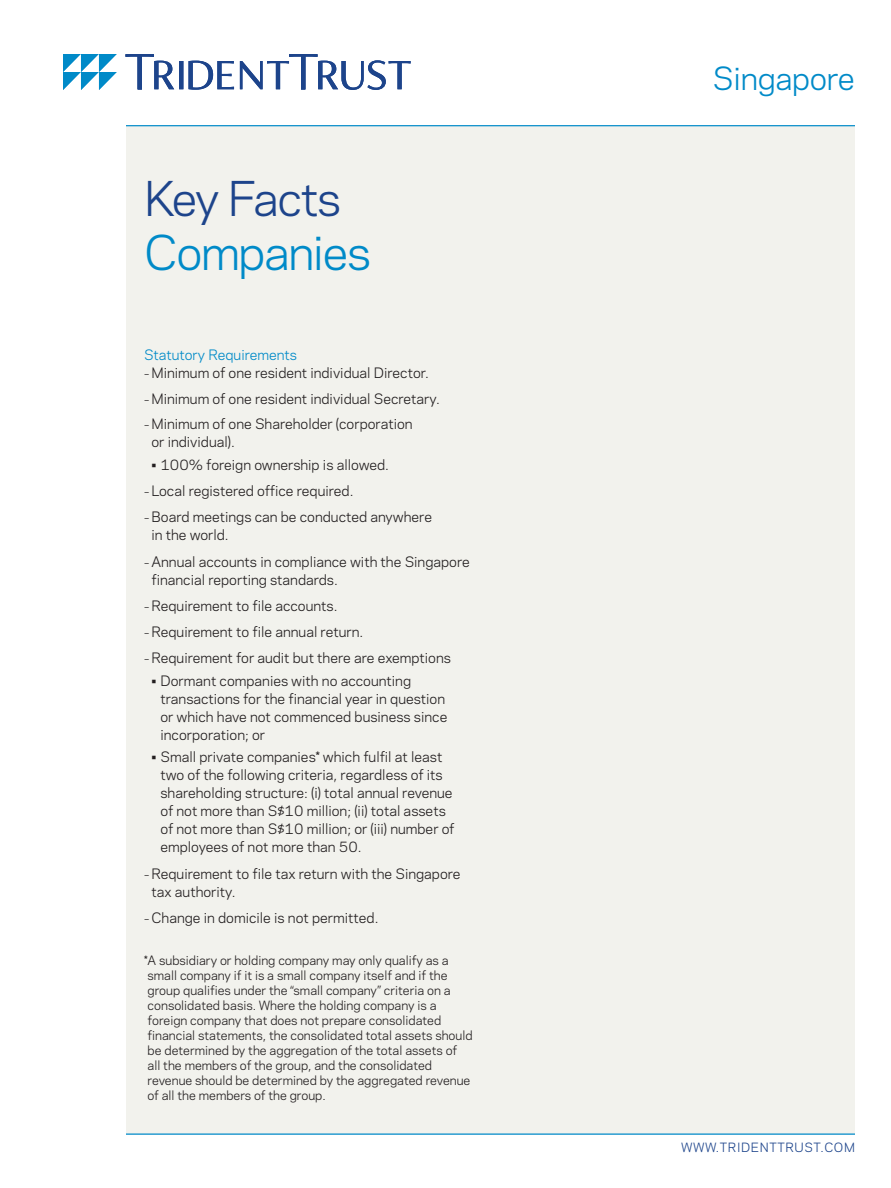
<style>
.page{position:relative;width:891px;height:1188px;background:#fff}
.page>*{position:absolute;margin:0;border:0;box-sizing:border-box;transform-origin:0 0}
.t1{font:45px "Polaris";letter-spacing:-.03em;color:#008ac8}
.t2{font:45px "Polaris";letter-spacing:-.04em;color:#1d448b}
.t3{font:30px "Polaris";letter-spacing:-.01em;color:#008ac8}
.t4{font:13.5px/18px "Polaris";color:#231f20}
.Head_2{font:13.5px "Polaris";color:#008ac8}
.Footnote{font:12px/15px "Polaris";color:#231f20}
.t5{font:12px "Polaris";letter-spacing:.05em;color:#1d448b}
.s1{font-size:10.5px}
</style>
<div class="page">
<div style="left:126px;top:126px;width:729px;height:1008px;background:#f2f2ed"></div>
<hr style="left:126px;top:126px;width:729px;height:1px;background:#008ac8">
<hr style="left:126px;top:1134px;width:729px;height:1px;background:#008ac8">
<svg style="left:126px;top:54px;width:285px;height:36px"></svg>
<svg style="left:63px;top:54px;width:54px;height:36px"></svg>
<h1 class="t2" style="left:144px;top:165px;width:199px">Key Facts</h1>
<h1 class="t1" style="left:144px;top:219px;width:228px">Companies</h1>
<p class="Head_2" style="left:144px;top:345px;width:155px">Statutory Requirements</p>
<p class="t4" style="left:144px;top:363px;width:286px"><span class="s1">–</span> Minimum of one resident individual Director.</p>
<p class="t4" style="left:144px;top:389px;width:298px"><span class="s1">–</span> Minimum of one resident individual Secretary.</p>
<p class="t4" style="left:152px;top:414px;width:263px;text-indent:-8px"><span class="s1">–</span> Minimum of one Shareholder (corporation or individual).</p>
<p class="t4" style="left:152px;top:455px;width:239px">• 100% foreign ownership is allowed.</p>
<p class="t4" style="left:144px;top:481px;width:211px"><span class="s1">–</span> Local registered office required.</p>
<p class="t4" style="left:152px;top:507px;width:282px;text-indent:-8px"><span class="s1">–</span> Board meetings can be conducted anywhere in the world.</p>
<p class="t4" style="left:152px;top:552px;width:320px;text-indent:-8px"><span class="s1">–</span> Annual accounts in compliance with the Singapore financial reporting standards.</p>
<p class="t4" style="left:144px;top:596px;width:195px"><span class="s1">–</span> Requirement to file accounts.</p>
<p class="t4" style="left:144px;top:622px;width:221px"><span class="s1">–</span> Requirement to file annual return.</p>
<p class="t4" style="left:144px;top:648px;width:309px"><span class="s1">–</span> Requirement for audit but there are exemptions</p>
<p class="t4" style="left:160px;top:671px;width:288px;text-indent:-9px">• Dormant companies with no accounting transactions for the financial year in question or which have not commenced business since incorporation; or</p>
<p class="t4" style="left:160px;top:747px;width:295px;text-indent:-9px">• Small private companies* which fulfil at least two of the following criteria, regardless of its shareholding structure: (i) total annual revenue of not more than S$10 million; (ii) total assets of not more than S$10 million; or (iii) number of employees of not more than 50.</p>
<p class="t4" style="left:152px;top:864px;width:311px;text-indent:-8px"><span class="s1">–</span> Requirement to file tax return with the Singapore tax authority.</p>
<p class="t4" style="left:144px;top:908px;width:236px"><span class="s1">–</span> Change in domicile is not permitted.</p>
<p class="Footnote" style="left:144px;top:952px;width:330px">*A subsidiary or holding company may only qualify as a small company if it is a small company itself and if the group qualifies under the “small company” criteria on a consolidated basis. Where the holding company is a foreign company that does not prepare consolidated financial statements, the consolidated total assets should be determined by the aggregation of the total assets of<br>all the members of the group, and the consolidated revenue should be determined by the aggregated revenue of all the members of the group.</p>
<h2 class="t3" style="left:713px;top:56px;width:144px">Singapore</h2>
<p class="t5" style="left:681px;top:1138px;width:175px">WWW.TRIDENTTRUST.COM</p>
</div>
